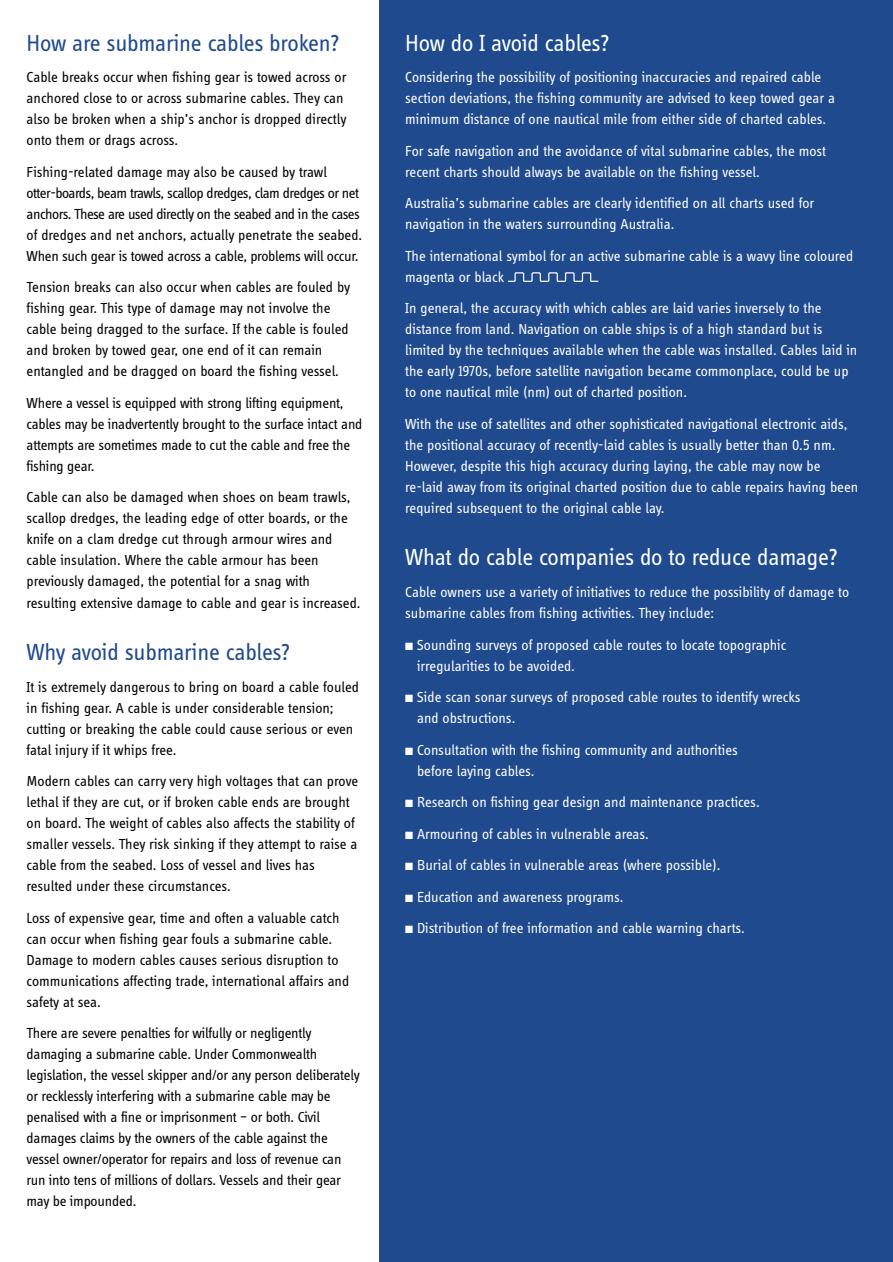
<style>
.page{position:relative;width:893px;height:1262px;background:#fff}
.page>*{position:absolute;margin:0;border:0;box-sizing:border-box;transform-origin:0 0}
.t1{font:24px "Info Disp";letter-spacing:-.01em;color:#fff}
.t2{font:24px "Info Disp";letter-spacing:-.01em;color:#1f4a8e}
.t3{font:15px/21px "Info Disp";letter-spacing:-.01em;color:#000}
.t4{font:15px/21px "Info Disp";color:#fff}
.t5{font:15px/21px "Info Disp";letter-spacing:-.03em;color:#000}
</style>
<div class="page">
<div style="left:380px;top:0;width:512px;height:1261px;background:#1f4a8e"></div>
<svg style="left:508px;top:272px;width:90px;height:10px"></svg>
<h1 class="t2" style="left:27px;top:34px;width:314px">How are submarine cables broken?</h1>
<p class="t3" style="left:27px;top:68px;width:321px">Cable breaks occur when fishing gear is towed across or anchored close to or across submarine cables. They can also be broken when a ship’s anchor is dropped directly onto them or drags across.</p>
<p class="t5" style="left:27px;top:163px;width:337px">Fishing-related damage may also be caused by trawl otter-boards, beam trawls, scallop dredges, clam dredges or net anchors. These are used directly on the seabed and in the cases of dredges and net anchors, actually penetrate the seabed.<br>When such gear is towed across a cable, problems will occur.</p>
<p class="t3" style="left:27px;top:278px;width:325px">Tension breaks can also occur when cables are fouled by fishing gear. This type of damage may not involve the cable being dragged to the surface. If the cable is fouled and broken by towed gear, one end of it can remain entangled and be dragged on board the fishing vessel.</p>
<p class="t3" style="left:27px;top:394px;width:337px">Where a vessel is equipped with strong lifting equipment, cables may be inadvertently brought to the surface intact and attempts are sometimes made to cut the cable and free the fishing gear.</p>
<p class="t3" style="left:27px;top:488px;width:335px">Cable can also be damaged when shoes on beam trawls, scallop dredges, the leading edge of otter boards, or the knife on a clam dredge cut through armour wires and cable insulation. Where the cable armour has been previously damaged, the potential for a snag with resulting extensive damage to cable and gear is increased.</p>
<h1 class="t2" style="left:27px;top:643px;width:265px">Why avoid submarine cables?</h1>
<p class="t3" style="left:27px;top:677px;width:334px">It is extremely dangerous to bring on board a cable fouled in fishing gear. A cable is under considerable tension; cutting or breaking the cable could cause serious or even fatal injury if it whips free.</p>
<p class="t3" style="left:27px;top:772px;width:333px">Modern cables can carry very high voltages that can prove lethal if they are cut, or if broken cable ends are brought on board. The weight of cables also affects the stability of smaller vessels. They risk sinking if they attempt to raise a cable from the seabed. Loss of vessel and lives has resulted under these circumstances.</p>
<p class="t3" style="left:27px;top:908px;width:324px">Loss of expensive gear, time and often a valuable catch can occur when fishing gear fouls a submarine cable.<br>Damage to modern cables causes serious disruption to communications affecting trade, international affairs and safety at sea.</p>
<p class="t3" style="left:27px;top:1024px;width:335px">There are severe penalties for wilfully or negligently damaging a submarine cable. Under Commonwealth legislation, the vessel skipper and/or any person deliberately or recklessly interfering with a submarine cable may be penalised with a fine or imprisonment – or both. Civil damages claims by the owners of the cable against the vessel owner/operator for repairs and loss of revenue can run into tens of millions of dollars. Vessels and their gear may be impounded.</p>
<h1 class="t1" style="left:405px;top:34px;width:206px">How do I avoid cables?</h1>
<p class="t4" style="left:405px;top:68px;width:431px">Considering the possibility of positioning inaccuracies and repaired cable section deviations, the fishing community are advised to keep towed gear a minimum distance of one nautical mile from either side of charted cables.</p>
<p class="t4" style="left:405px;top:142px;width:422px">For safe navigation and the avoidance of vital submarine cables, the most recent charts should always be available on the fishing vessel.</p>
<p class="t4" style="left:405px;top:194px;width:410px">Australia’s submarine cables are clearly identified on all charts used for navigation in the waters surrounding Australia.</p>
<p class="t4" style="left:405px;top:247px;width:449px">The international symbol for an active submarine cable is a wavy line coloured magenta or black</p>
<p class="t4" style="left:405px;top:299px;width:453px">In general, the accuracy with which cables are laid varies inversely to the distance from land. Navigation on cable ships is of a high standard but is limited by the techniques available when the cable was installed. Cables laid in the early 1970s, before satellite navigation became commonplace, could be up to one nautical mile (nm) out of charted position.</p>
<p class="t4" style="left:405px;top:415px;width:454px">With the use of satellites and other sophisticated navigational electronic aids, the positional accuracy of recently-laid cables is usually better than 0.5 nm.<br>However, despite this high accuracy during laying, the cable may now be re-laid away from its original charted position due to cable repairs having been required subsequent to the original cable lay.</p>
<h1 class="t1" style="left:405px;top:548px;width:434px">What do cable companies do to reduce damage?</h1>
<p class="t4" style="left:405px;top:583px;width:445px">Cable owners use a variety of initiatives to reduce the possibility of damage to submarine cables from fishing activities. They include:</p>
<p class="t4" style="left:417px;top:635px;width:371px;text-indent:-12px">■ Sounding surveys of proposed cable routes to locate topographic irregularities to be avoided.</p>
<p class="t4" style="left:417px;top:688px;width:385px;text-indent:-12px">■ Side scan sonar surveys of proposed cable routes to identify wrecks and obstructions.</p>
<p class="t4" style="left:417px;top:740px;width:322px;text-indent:-12px">■ Consultation with the fishing community and authorities before laying cables.</p>
<p class="t4" style="left:405px;top:793px;width:356px">■ Research on fishing gear design and maintenance practices.</p>
<p class="t4" style="left:405px;top:824px;width:245px">■ Armouring of cables in vulnerable areas.</p>
<p class="t4" style="left:405px;top:856px;width:317px">■ Burial of cables in vulnerable areas (where possible).</p>
<p class="t4" style="left:405px;top:887px;width:220px">■ Education and awareness programs.</p>
<p class="t4" style="left:405px;top:919px;width:341px">■ Distribution of free information and cable warning charts.</p>
</div>
